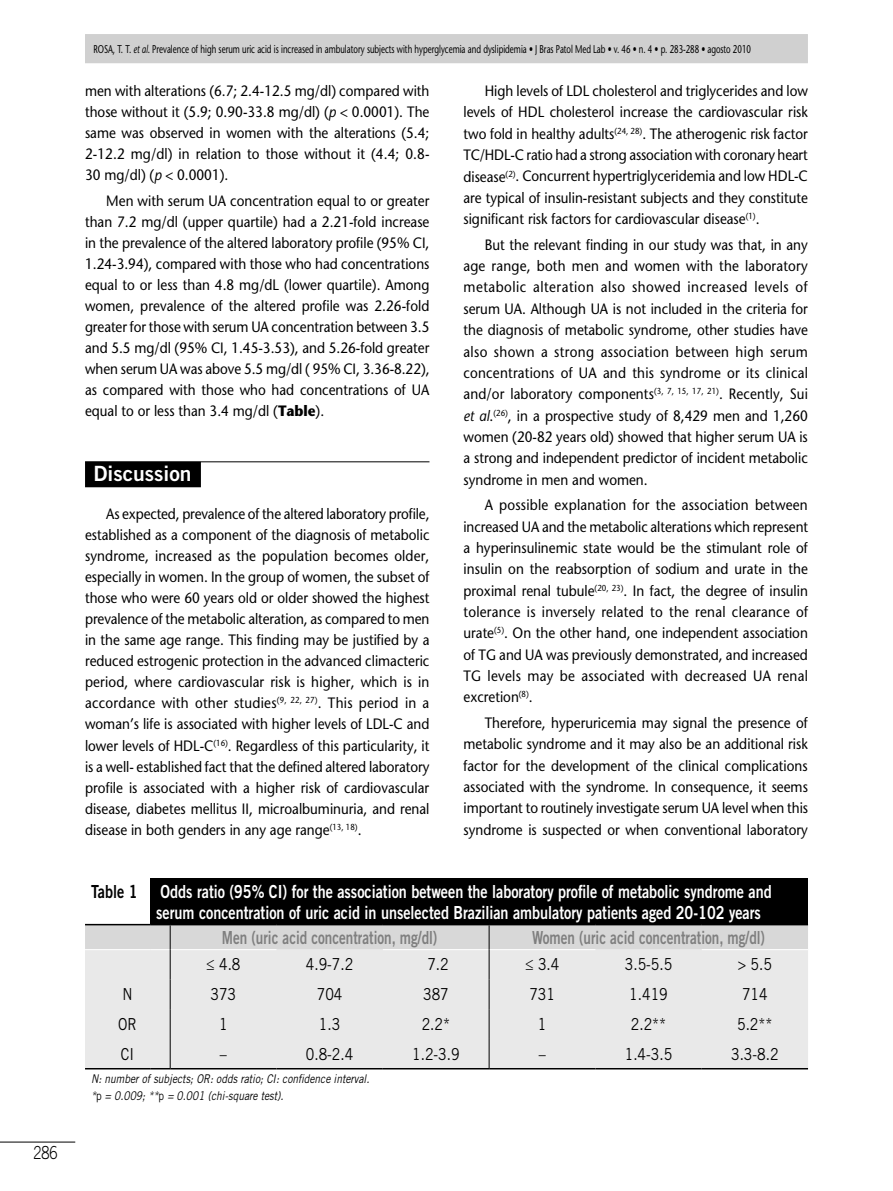
<style>
.page{position:relative;width:893px;height:1191px;background:#fff}
.page>*{position:absolute;margin:0;border:0;box-sizing:border-box;transform-origin:0 0}
.t1{font:21px "Trade Gothic LT Std Bd 2";color:#fff}
.t2{font:18px/21px "Trade Gothic LT Std Bd 2";color:#fff;scale:.8 1}
.t3{font:18px "Trade Gothic LT Std Bd 2";color:#7f7f7f;scale:.75 1}
.t4{font:18px "Trade Gothic LT Std Bd 2";color:#000;scale:.8 1}
.t5{font:300 18px "Trade Gothic LT Std";color:#000;scale:.8 1}
.t6{font:16.5px "Trade Gothic LT Std";color:#000;scale:.85 1}
.t7{font:500 15px/21.3px "Stone Sans Std";color:#000;text-align:justify;scale:.9 1}
.t8{font:italic 12px/16.5px "Trade Gothic LT Std";color:#000;scale:.85 1}
.t9{font:500 11.25px "Stone Sans Std";color:#000;scale:.7 1}
.s1{font-style:italic}
.s2{font-weight:700}
.s3{font-style:normal}
</style>
<div class="page">
<div style="left:85px;top:34px;width:723px;height:29px;background:#d0d0d0"></div>
<hr style="left:0;top:1141px;width:75px;height:1px;background:#000">
<hr style="left:85px;top:461px;width:344px;height:1px;background:#000">
<div style="left:85px;top:462px;width:116px;height:25px;background:#000"></div>
<div style="left:150px;top:878px;width:658px;height:46px;background:#000"></div>
<div style="left:85px;top:950px;width:723px;height:118px;background:#e9e9e9"></div>
<hr style="left:85px;top:1068px;width:65px;height:1px;background:#000">
<hr style="left:489px;top:1068px;width:106px;height:1px;background:#000">
<hr style="left:595px;top:1068px;width:107px;height:1px;background:#000">
<hr style="left:702px;top:1068px;width:106px;height:1px;background:#000">
<svg style="left:85px;top:924px;width:723px;height:26px;background:#ccc"></svg>
<hr style="left:170px;top:949px;width:1px;height:30px;background:#000">
<hr style="left:489px;top:949px;width:1px;height:30px;background:#000">
<hr style="left:170px;top:979px;width:1px;height:30px;background:#000">
<hr style="left:489px;top:979px;width:1px;height:30px;background:#000">
<hr style="left:170px;top:1009px;width:1px;height:30px;background:#000">
<hr style="left:489px;top:1009px;width:1px;height:30px;background:#000">
<svg style="left:150px;top:1039px;width:21px;height:30px"></svg>
<svg style="left:489px;top:1039px;width:1px;height:29px"></svg>
<hr style="left:170px;top:1068px;width:106px;height:1px;background:#000">
<hr style="left:276px;top:1068px;width:107px;height:1px;background:#000">
<hr style="left:383px;top:1068px;width:106px;height:1px;background:#000">
<p class="t5" style="left:33px;top:1141px;width:32px">286</p>
<p class="t9" style="left:94px;top:42px;width:8px">rosa</p>
<p class="t9" style="left:113px;top:42px;width:913px">, t. t. <span class="s1">et al</span>. Prevalence of high serum uric acid is increased in ambulatory subjects with hyperglycemia and dyslipidemia • J Bras Patol Med Lab • v. 46 • n. 4 • p. 283-288 • agosto 2010</p>
<p class="t7" style="left:85px;top:80px;width:384px">men with alterations (6.7; 2.4-12.5 mg/dl) compared with those without it (5.9; 0.90-33.8 mg/dl) (<span class="s1">p</span> &lt; 0.0001). The same was observed in women with the alterations (5.4; 2-12.2 mg/dl) in relation to those without it (4.4; 0.8- 30 mg/dl) (<span class="s1">p</span> &lt; 0.0001).</p>
<p class="t7" style="left:85px;top:190px;width:384px;text-indent:21px">Men with serum UA concentration equal to or greater than 7.2 mg/dl (upper quartile) had a 2.21-fold increase in the prevalence of the altered laboratory profile (95% CI, 1.24-3.94), compared with those who had concentrations equal to or less than 4.8 mg/dL (lower quartile). Among women, prevalence of the altered profile was 2.26-fold greater for those with serum UA concentration between 3.5 and 5.5 mg/dl (95% CI, 1.45-3.53), and 5.26-fold greater when serum UA was above 5.5 mg/dl ( 95% CI, 3.36-8.22), as compared with those who had concentrations of UA equal to or less than 3.4 mg/dl (<span class="s2">Table</span>).</p>
<h1 class="t1" style="left:94px;top:460px;width:100px">Discussion</h1>
<p class="t7" style="left:85px;top:503px;width:384px;text-indent:21px">As expected, prevalence of the altered laboratory profile, established as a component of the diagnosis of metabolic syndrome, increased as the population becomes older, especially in women. In the group of women, the subset of those who were 60 years old or older showed the highest prevalence of the metabolic alteration, as compared to men in the same age range. This finding may be justified by a reduced estrogenic protection in the advanced climacteric period, where cardiovascular risk is higher, which is in accordance with other studies<sup>(9,</sup> <sup>22,</sup> <sup>27)</sup>. This period in a woman’s life is associated with higher levels of LDL-C and lower levels of HDL-C<sup>(16)</sup>. Regardless of this particularity, it is a well- established fact that the defined altered laboratory profile is associated with a higher risk of cardiovascular disease, diabetes mellitus II, microalbuminuria, and renal disease in both genders in any age range<sup>(13,</sup> <sup>18)</sup>.</p>
<p class="t7" style="left:463px;top:80px;width:384px;text-indent:21px">High levels of LDL cholesterol and triglycerides and low levels of HDL cholesterol increase the cardiovascular risk two fold in healthy adults<sup>(24,</sup> <sup>28)</sup>. The atherogenic risk factor TC/HDL-C ratio had a strong association with coronary heart disease<sup>(2)</sup>. Concurrent hypertriglyceridemia and low HDL-C are typical of insulin-resistant subjects and they constitute significant risk factors for cardiovascular disease<sup>(1)</sup>.</p>
<p class="t7" style="left:463px;top:234px;width:384px;text-indent:21px">But the relevant finding in our study was that, in any age range, both men and women with the laboratory metabolic alteration also showed increased levels of serum UA. Although UA is not included in the criteria for the diagnosis of metabolic syndrome, other studies have also shown a strong association between high serum concentrations of UA and this syndrome or its clinical and/or laboratory components<sup>(3,</sup> <sup>7,</sup> <sup>15,</sup> <sup>17,</sup> <sup>21)</sup>. Recently, Sui <span class="s1">et al</span>.<sup>(26)</sup>, in a prospective study of 8,429 men and 1,260 women (20-82 years old) showed that higher serum UA is a strong and independent predictor of incident metabolic syndrome in men and women.</p>
<p class="t7" style="left:463px;top:494px;width:384px;text-indent:21px">A possible explanation for the association between increased UA and the metabolic alterations which represent a hyperinsulinemic state would be the stimulant role of insulin on the reabsorption of sodium and urate in the proximal renal tubule<sup>(20,</sup> <sup>23)</sup>. In fact, the degree of insulin tolerance is inversely related to the renal clearance of urate<sup>(5)</sup>. On the other hand, one independent association of TG and UA was previously demonstrated, and increased TG levels may be associated with decreased UA renal excretion<sup>(8)</sup>.</p>
<p class="t7" style="left:463px;top:712px;width:384px;text-indent:21px">Therefore, hyperuricemia may signal the presence of metabolic syndrome and it may also be an additional risk factor for the development of the clinical complications associated with the syndrome. In consequence, it seems important to routinely investigate serum UA level when this syndrome is suspected or when conventional laboratory</p>
<p class="t4" style="left:91px;top:880px;width:60px">Table 1</p>
<p class="t2" style="left:156px;top:880px;width:771px">Odds ratio (95% CI) for the association between the laboratory profile of metabolic syndrome and serum concentration of uric acid in unselected Brazilian ambulatory patients aged 20-102 years</p>
<p class="t3" style="left:222px;top:926px;width:289px">Men (uric acid concentration, mg/dl)</p>
<p class="t3" style="left:532px;top:926px;width:312px">Women (uric acid concentration, mg/dl)</p>
<p class="t6" style="left:206px;top:954px;width:42px">≤ 4.8</p>
<p class="t6" style="left:306px;top:954px;width:57px">4.9-7.2</p>
<p class="t6" style="left:427px;top:954px;width:27px">7.2</p>
<p class="t6" style="left:525px;top:954px;width:42px">≤ 3.4</p>
<p class="t6" style="left:625px;top:954px;width:57px">3.5-5.5</p>
<p class="t6" style="left:738px;top:954px;width:42px">&gt; 5.5</p>
<p class="t6" style="left:123px;top:984px;width:13px">N</p>
<p class="t6" style="left:210px;top:984px;width:32px">373</p>
<p class="t6" style="left:317px;top:984px;width:32px">704</p>
<p class="t6" style="left:423px;top:984px;width:32px">387</p>
<p class="t6" style="left:529px;top:984px;width:32px">731</p>
<p class="t6" style="left:629px;top:984px;width:47px">1.419</p>
<p class="t6" style="left:742px;top:984px;width:32px">714</p>
<p class="t6" style="left:118px;top:1014px;width:24px">OR</p>
<p class="t6" style="left:219px;top:1014px;width:12px">1</p>
<p class="t6" style="left:319px;top:1014px;width:27px">1.3</p>
<p class="t6" style="left:422px;top:1014px;width:35px">2.2*</p>
<p class="t6" style="left:538px;top:1014px;width:12px">1</p>
<p class="t6" style="left:631px;top:1014px;width:43px">2.2**</p>
<p class="t6" style="left:737px;top:1014px;width:43px">5.2**</p>
<p class="t6" style="left:121px;top:1044px;width:17px">CI</p>
<p class="t6" style="left:220px;top:1044px;width:10px">–</p>
<p class="t6" style="left:306px;top:1044px;width:57px">0.8-2.4</p>
<p class="t6" style="left:412px;top:1044px;width:57px">1.2-3.9</p>
<p class="t6" style="left:539px;top:1044px;width:10px">–</p>
<p class="t6" style="left:625px;top:1044px;width:57px">1.4-3.5</p>
<p class="t6" style="left:731px;top:1044px;width:57px">3.3-8.2</p>
<p class="t8" style="left:91px;top:1071px;width:329px">N: number of subjects; OR: odds ratio; CI: confidence interval. *<span class="s3">p</span> = 0.009; **<span class="s3">p</span> = 0.001 (chi-square test).</p>
</div>
